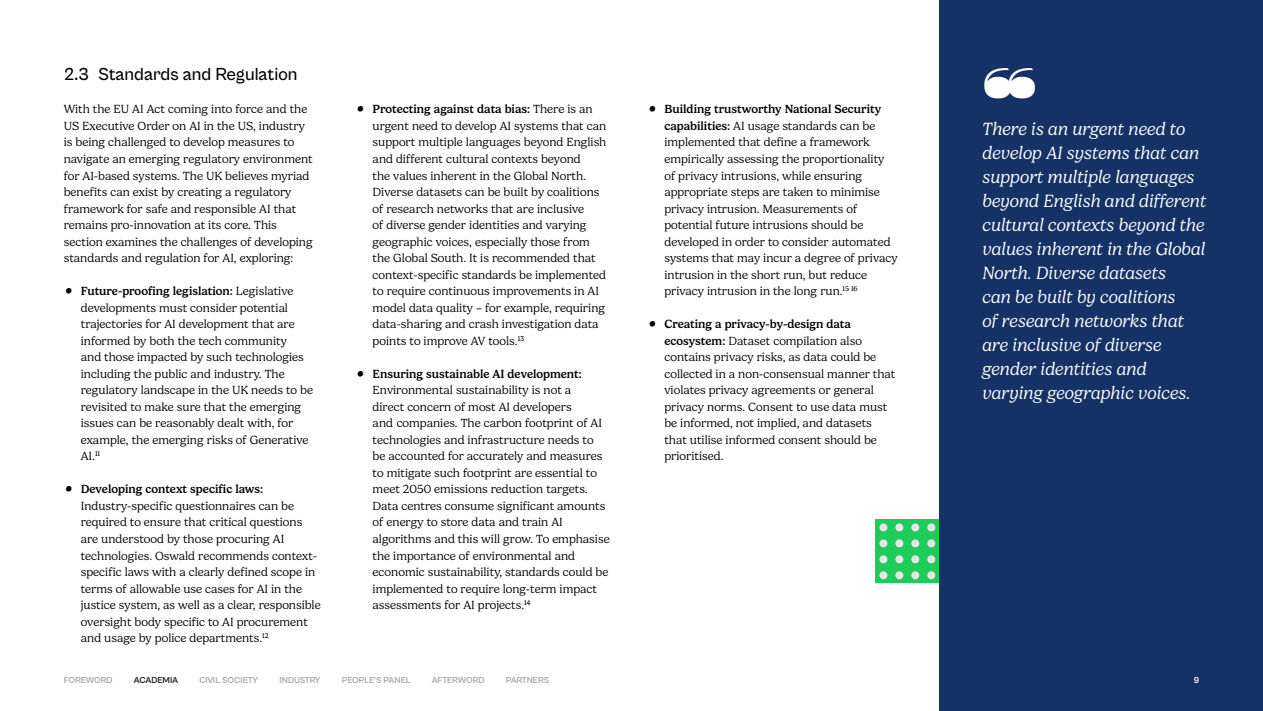
<style>
.page{position:relative;width:1263px;height:711px;background:#fff}
.page>*{position:absolute;margin:0;border:0;box-sizing:border-box;transform-origin:0 0}
._66{font:300 45px "Work Sans";color:#fff}
.Pull_quote_text{font:italic 300 18px/24px "Gelica";color:#fff}
.Heading_2{font:700 18px "Cabinet Grotesk Variable";color:#000}
.t1{font:300 12px/16.5px "Gelica";color:#000}
.t2{font:700 9px "Cabinet Grotesk";letter-spacing:-.015em;color:#a8a9ad}
.t3{font:700 9px "Cabinet Grotesk";letter-spacing:-.025em;color:#231f20}
.Bread_crumbs{font:700 9px "Cabinet Grotesk";color:#fff}
.s1{font-weight:400;font-size:30px}
.s2{font-weight:500}
</style>
<div class="page">
<div style="left:939px;top:0;width:324px;height:710px;background:#143266"></div>
<div style="left:875px;top:519px;width:64px;height:64px;background:#1fcc59"></div>
<div style="left:879px;top:523px;width:8px;height:8px;background:#e6e4ea;border-radius:50%"></div>
<div style="left:895px;top:523px;width:8px;height:8px;background:#e6e4ea;border-radius:50%"></div>
<div style="left:911px;top:523px;width:8px;height:8px;background:#e6e4ea;border-radius:50%"></div>
<div style="left:927px;top:523px;width:8px;height:8px;background:#e6e4ea;border-radius:50%"></div>
<div style="left:879px;top:539px;width:8px;height:8px;background:#e6e4ea;border-radius:50%"></div>
<div style="left:895px;top:539px;width:8px;height:8px;background:#e6e4ea;border-radius:50%"></div>
<div style="left:911px;top:539px;width:8px;height:8px;background:#e6e4ea;border-radius:50%"></div>
<div style="left:927px;top:539px;width:8px;height:8px;background:#e6e4ea;border-radius:50%"></div>
<div style="left:879px;top:555px;width:8px;height:8px;background:#e6e4ea;border-radius:50%"></div>
<div style="left:895px;top:555px;width:8px;height:8px;background:#e6e4ea;border-radius:50%"></div>
<div style="left:911px;top:555px;width:8px;height:8px;background:#e6e4ea;border-radius:50%"></div>
<div style="left:927px;top:555px;width:8px;height:8px;background:#e6e4ea;border-radius:50%"></div>
<div style="left:879px;top:571px;width:8px;height:8px;background:#e6e4ea;border-radius:50%"></div>
<div style="left:895px;top:571px;width:8px;height:8px;background:#e6e4ea;border-radius:50%"></div>
<div style="left:911px;top:571px;width:8px;height:8px;background:#e6e4ea;border-radius:50%"></div>
<div style="left:927px;top:571px;width:8px;height:8px;background:#e6e4ea;border-radius:50%"></div>
<p class="Heading_2" style="left:64px;top:65px;width:235px">2.3 Standards and Regulation</p>
<p class="t1" style="left:64px;top:101px;width:251px">With the EU AI Act coming into force and the US Executive Order on AI in the US, industry is being challenged to develop measures to navigate an emerging regulatory environment for AI-based systems. The UK believes myriad benefits can exist by creating a regulatory framework for safe and responsible AI that remains pro-innovation at its core. This section examines the challenges of developing standards and regulation for AI, exploring:</p>
<p class="t1" style="left:81px;top:283px;width:234px;text-indent:-17px"><span class="s1">•</span> <span class="s2">Future-proofing legislation:</span> Legislative developments must consider potential trajectories for AI development that are informed by both the tech community<br>and those impacted by such technologies including the public and industry. The regulatory landscape in the UK needs to be revisited to make sure that the emerging issues can be reasonably dealt with, for example, the emerging risks of Generative AI.<sup>11</sup></p>
<p class="t1" style="left:81px;top:481px;width:241px;text-indent:-17px"><span class="s1">•</span> <span class="s2">Developing context specific laws:<br></span>Industry-specific questionnaires can be required to ensure that critical questions are understood by those procuring AI technologies. Oswald recommends context&shy;specific laws with a clearly defined scope in terms of allowable use cases for AI in the justice system, as well as a clear, responsible oversight body specific to AI procurement and usage by police departments.<sup>12</sup></p>
<p class="t1" style="left:373px;top:101px;width:235px;text-indent:-17px"><span class="s1">•</span> <span class="s2">Protecting against data bias:</span> There is an urgent need to develop AI systems that can support multiple languages beyond English and different cultural contexts beyond<br>the values inherent in the Global North.<br>Diverse datasets can be built by coalitions of research networks that are inclusive<br>of diverse gender identities and varying geographic voices, especially those from the Global South. It is recommended that context-specific standards be implemented to require continuous improvements in AI model data quality – for example, requiring data-sharing and crash investigation data points to improve AV tools.<sup>13</sup></p>
<p class="t1" style="left:373px;top:365px;width:239px;text-indent:-17px"><span class="s1">•</span> <span class="s2">Ensuring sustainable AI development:<br></span>Environmental sustainability is not a<br>direct concern of most AI developers<br>and companies. The carbon footprint of AI technologies and infrastructure needs to<br>be accounted for accurately and measures to mitigate such footprint are essential to meet 2050 emissions reduction targets.<br>Data centres consume significant amounts of energy to store data and train AI algorithms and this will grow. To emphasise the importance of environmental and economic sustainability, standards could be implemented to require long-term impact assessments for AI projects.<sup>14</sup></p>
<p class="t1" style="left:664px;top:101px;width:235px;text-indent:-17px"><span class="s1">•</span> <span class="s2">Building trustworthy National Security capabilities:</span> AI usage standards can be implemented that define a framework empirically assessing the proportionality of privacy intrusions, while ensuring appropriate steps are taken to minimise privacy intrusion. Measurements of potential future intrusions should be developed in order to consider automated systems that may incur a degree of privacy intrusion in the short run, but reduce privacy intrusion in the long run.<sup>15</sup> <sup>16</sup></p>
<p class="t1" style="left:664px;top:316px;width:232px;text-indent:-17px"><span class="s1">•</span> <span class="s2">Creating a privacy-by-design data ecosystem:</span> Dataset compilation also contains privacy risks, as data could be collected in a non-consensual manner that violates privacy agreements or general privacy norms. Consent to use data must be informed, not implied, and datasets that utilise informed consent should be prioritised.</p>
<p class="_66" style="left:982px;top:50px;width:57px">❝</p>
<p class="Pull_quote_text" style="left:982px;top:117px;width:226px">There is an urgent need to develop AI systems that can support multiple languages beyond English and different cultural contexts beyond the values inherent in the Global<br>North. Diverse datasets<br>can be built by coalitions<br>of research networks that are inclusive of diverse gender identities and varying geographic voices.</p>
<p class="t2" style="left:64px;top:674px;width:50px">FOREWORD</p>
<p class="t3" style="left:134px;top:674px;width:46px">ACADEMIA</p>
<p class="t2" style="left:199px;top:674px;width:60px">CIVIL SOCIETY</p>
<p class="t2" style="left:279px;top:674px;width:43px">INDUSTRY</p>
<p class="t2" style="left:342px;top:674px;width:70px">PEOPLE’S PANEL</p>
<p class="t2" style="left:432px;top:674px;width:54px">AFTERWORD</p>
<p class="t2" style="left:506px;top:674px;width:45px">PARTNERS</p>
<p class="Bread_crumbs" style="left:1194px;top:674px;width:7px">9</p>
</div>
